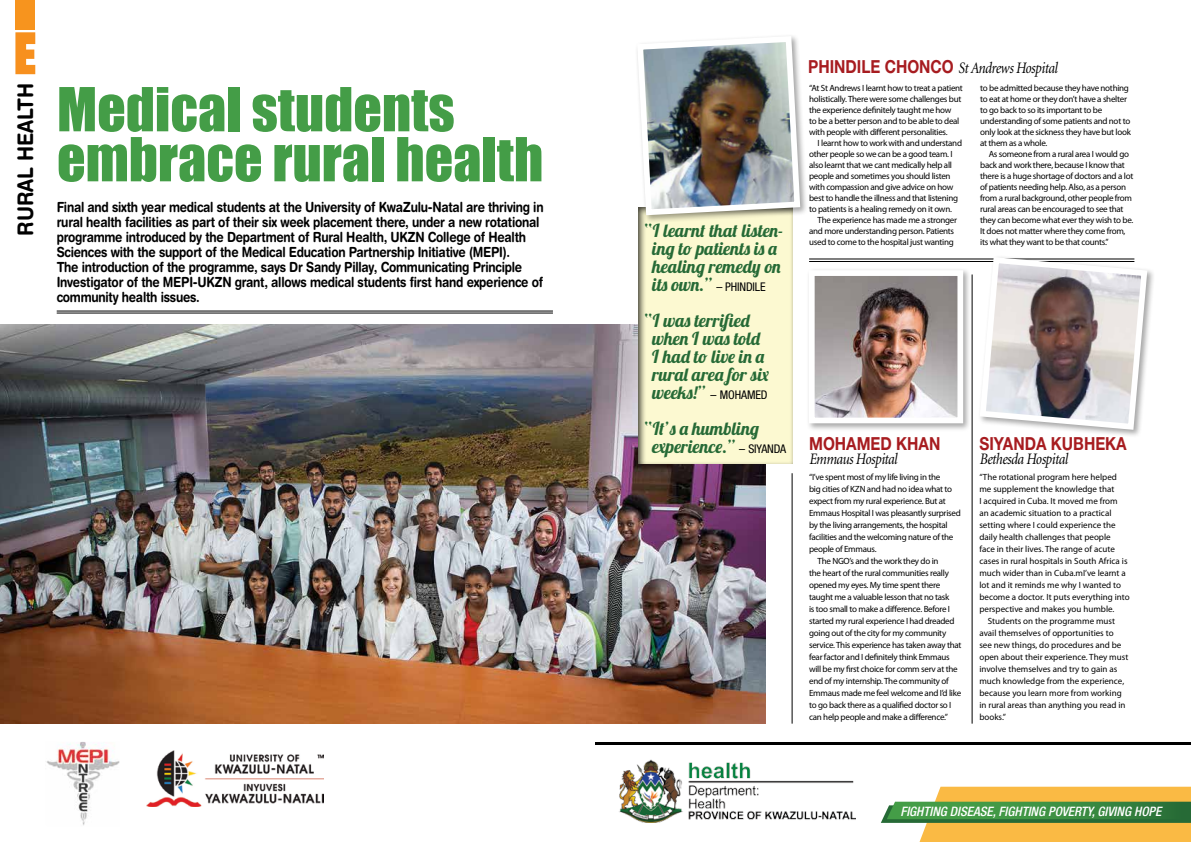
<style>
.page{position:relative;width:1191px;height:842px;background:#fff}
.page>*{position:absolute;margin:0;border:0;box-sizing:border-box;transform-origin:0 0}
.t1{font:56px/50px "Impact";color:#449d47}
.t2{font:700 21.5px "Helvetica Rounded";color:#000;scale:.9 1}
.t3{font:18px/18px "Lobster 1.4";color:#266a36}
.t4{font:18px/18px "Lobster 1.4";letter-spacing:.02em;color:#266a36;text-align:center}
.t5{font:700 18px "Helvetica Neue LT Std";color:#a71c20;scale:.85 1}
.t6{font:italic 16px "Minion";letter-spacing:-.03em;color:#000;scale:.85 1}
.t7{font:700 14px/15px "Helvetica Rounded";letter-spacing:-.02em;color:#000;scale:.85 1}
.t8{font:italic 500 condensed 13px "Helvetica Neue LT Std";color:#fff}
.t9{font:condensed 12px "Helvetica Neue LT Std";letter-spacing:-.01em;color:#000}
.t10{font:9px/11px "Myriad Pro";letter-spacing:-.03em;color:#000}
.t11{font:9px "Myriad Pro";color:#000}
.s1{font-family:"Lobster 1.4";font-stretch:normal;font-size:18px;color:#266a36}
.s2{font-family:"Helvetica Neue LT Std";font-stretch:condensed;font-size:12px;color:#000}
.s3{font-family:"Helvetica Neue LT Std";font-weight:700;font-style:normal;font-size:18px;color:#a71c20}
</style>
<div class="page">
<div style="left:15px;top:0;width:20px;height:29px;background:#f7941e"></div>
<svg style="left:15px;top:32px;width:20px;height:42px"></svg>
<hr style="left:595px;top:742px;width:596px;height:2px;background:#000">
<img style="left:612px;top:744px;width:243px;height:78px">
<svg style="left:881px;top:787px;width:310px;height:55px;background:#b1ad55"></svg>
<hr style="left:57px;top:311px;width:496px;height:1px;background:#000">
<hr style="left:57px;top:313px;width:496px;height:1px;background:#000">
<img style="left:46px;top:742px;width:73px;height:84px">
<img style="left:147px;top:750px;width:177px;height:57px">
<img style="left:0;top:324px;width:765px;height:400px">
<div style="left:806px;top:268px;width:165px;height:164px;background:#000;opacity:.35"></div>
<img style="left:816px;top:277px;width:140px;height:139px">
<div style="left:809px;top:270px;width:154px;height:153px;border:6px solid #fff"></div>
<div style="left:638px;top:207px;width:164px;height:258px;background:#000;opacity:.75"></div>
<hr style="left:792px;top:473px;width:1px;height:251px;background:#000">
<hr style="left:972px;top:274px;width:1px;height:450px;background:#000">
<hr style="left:809px;top:259px;width:325px;height:1px;background:#000">
<hr style="left:809px;top:261px;width:325px;height:1px;background:#000">
<div style="left:977px;top:255px;width:178px;height:183px;background:#000;opacity:.35"></div>
<svg style="left:976px;top:255px;width:174px;height:178px"></svg>
<div style="left:635px;top:34px;width:173px;height:189px;background:#000;opacity:.35"></div>
<img style="left:635px;top:34px;width:168px;height:184px">
<h2 class="t2" style="left:12px;top:236px;width:171px;rotate:-90deg">rural health</h2>
<h1 class="t1" style="left:57px;top:83px;width:488px">Medical students embrace rural health</h1>
<p class="t7" style="left:57px;top:199px;width:574px">Final and sixth year medical students at the University of KwaZulu-Natal are thriving in rural health facilities as part of their six week placement there, under a new rotational programme introduced by the Department of Rural Health, UKZN College of Health Sciences with the support of the Medical Education Partnership Initiative (MEPI).<br>The introduction of the programme, says Dr Sandy Pillay, Communicating Principle Investigator of the MEPI-UKZN grant, allows medical students first hand experience of community health issues.</p>
<h3 class="t4" style="left:643px;top:221px;width:141px">“I learnt that listen&shy;ing to patients is a healing remedy on</h3>
<h3 class="t9" style="left:652px;top:279px;width:115px"><span class="s1">its own.”</span> – PHINDILE</h3>
<h3 class="t3" style="left:652px;top:311px;width:118px;text-indent:-8px">“I was terrified when I was told<br>I had to live in a rural area for six</h3>
<h3 class="t9" style="left:652px;top:387px;width:117px"><span class="s1">weeks!”</span> – MOHAMED</h3>
<h3 class="t3" style="left:652px;top:419px;width:136px;text-indent:-8px">“It’s a humbling experience.” <span class="s2">– SIYANDA</span></h3>
<h3 class="t6" style="left:808px;top:60px;width:295px"><span class="s3">PHINDILE CHONCO</span> St Andrews Hospital</h3>
<p class="t10" style="left:809px;top:82px;width:155px">“At St Andrews I learnt how to treat a patient holistically. There were some challenges but the experience definitely taught me how<br>to be a better person and to be able to deal with people with different personalities.</p>
<p class="t10" style="left:809px;top:137px;width:154px;text-indent:9px">I learnt how to work with and understand other people so we can be a good team. I also learnt that we cant medically help all people and sometimes you should listen with compassion and give advice on how best to handle the illness and that listening to patients is a healing remedy on it own.</p>
<p class="t10" style="left:809px;top:214px;width:149px;text-indent:9px">The experience has made me a stronger and more understanding person. Patients used to come to the hospital just wanting</p>
<p class="t10" style="left:980px;top:82px;width:152px">to be admitted because they have nothing to eat at home or they don’t have a shelter to go back to so its important to be understanding of some patients and not to only look at the sickness they have but look at them as a whole.</p>
<p class="t10" style="left:980px;top:148px;width:155px;text-indent:9px">As someone from a rural area I would go back and work there, because I know that there is a huge shortage of doctors and a lot of patients needing help. Also, as a person from a rural background, other people from rural areas can be encouraged to see that they can become what ever they wish to be.<br>It does not matter where they come from, its what they want to be that counts.”</p>
<h3 class="t5" style="left:809px;top:432px;width:156px">MOHAMED KHAN</h3>
<h3 class="t6" style="left:809px;top:451px;width:105px">Emmaus Hospital</h3>
<p class="t10" style="left:809px;top:471px;width:133px">“I’ve spent most of my life living in the</p>
<p class="t10" style="left:809px;top:483px;width:145px">big cities of KZN and had no idea what to</p>
<p class="t10" style="left:809px;top:495px;width:138px">expect from my rural experience. But at</p>
<p class="t10" style="left:809px;top:507px;width:153px">Emmaus Hospital I was pleasantly surprised</p>
<p class="t10" style="left:809px;top:519px;width:140px">by the living arrangements, the hospital</p>
<p class="t10" style="left:809px;top:531px;width:146px">facilities and the welcoming nature of the</p>
<p class="t10" style="left:809px;top:543px;width:69px">people of Emmaus.</p>
<p class="t10" style="left:817px;top:555px;width:122px">The NGO’s and the work they do in</p>
<p class="t10" style="left:809px;top:567px;width:141px">the heart of the rural communities really</p>
<p class="t10" style="left:809px;top:579px;width:133px">opened my eyes. My time spent there</p>
<p class="t10" style="left:809px;top:591px;width:142px">taught me a valuable lesson that no task</p>
<p class="t10" style="left:809px;top:603px;width:142px">is too small to make a difference. Before I</p>
<p class="t10" style="left:809px;top:615px;width:147px">started my rural experience I had dreaded</p>
<p class="t10" style="left:809px;top:627px;width:139px">going out of the city for my community</p>
<p class="t10" style="left:809px;top:639px;width:154px">service. This experience has taken away that</p>
<p class="t10" style="left:809px;top:651px;width:142px">fear factor and I definitely think Emmaus</p>
<p class="t10" style="left:809px;top:663px;width:150px">will be my first choice for comm serv at the</p>
<p class="t10" style="left:809px;top:675px;width:141px">end of my internship. The community of</p>
<p class="t10" style="left:809px;top:687px;width:154px">Emmaus made me feel welcome and I’d like</p>
<p class="t10" style="left:809px;top:699px;width:144px">to go back there as a qualified doctor so I</p>
<p class="t10" style="left:809px;top:711px;width:140px">can help people and make a difference.”</p>
<h3 class="t5" style="left:979px;top:432px;width:175px">SIYANDA KUBHEKA</h3>
<h3 class="t6" style="left:979px;top:451px;width:105px">Bethesda Hospital</h3>
<p class="t11" style="left:979px;top:471px;width:139px">“The rotational program here helped</p>
<p class="t11" style="left:979px;top:483px;width:136px">me supplement the knowledge that</p>
<p class="t11" style="left:979px;top:495px;width:140px">I acquired in Cuba. It moved me from</p>
<p class="t11" style="left:979px;top:507px;width:134px">an academic situation to a practical</p>
<p class="t11" style="left:979px;top:519px;width:138px">setting where I could experience the</p>
<p class="t11" style="left:979px;top:531px;width:133px">daily health challenges that people</p>
<p class="t11" style="left:979px;top:543px;width:137px">face in their lives. The range of acute</p>
<p class="t11" style="left:979px;top:555px;width:150px">cases in rural hospitals in South Africa is</p>
<p class="t11" style="left:979px;top:567px;width:148px">much wider than in Cuba.mI’ve learnt a</p>
<p class="t11" style="left:979px;top:579px;width:143px">lot and it reminds me why I wanted to</p>
<p class="t11" style="left:979px;top:591px;width:152px">become a doctor. It puts everything into</p>
<p class="t11" style="left:979px;top:603px;width:136px">perspective and makes you humble.</p>
<p class="t11" style="left:988px;top:615px;width:129px">Students on the programme must</p>
<p class="t11" style="left:979px;top:627px;width:136px">avail themselves of opportunities to</p>
<p class="t11" style="left:979px;top:639px;width:144px">see new things, do procedures and be</p>
<p class="t11" style="left:979px;top:651px;width:150px">open about their experience. They must</p>
<p class="t11" style="left:979px;top:663px;width:140px">involve themselves and try to gain as</p>
<p class="t11" style="left:979px;top:675px;width:146px">much knowledge from the experience,</p>
<p class="t11" style="left:979px;top:687px;width:144px">because you learn more from working</p>
<p class="t11" style="left:979px;top:699px;width:148px">in rural areas than anything you read in</p>
<p class="t10" style="left:979px;top:711px;width:28px">books.”</p>
<h3 class="t8" style="left:900px;top:803px;width:262px">FIGHTING DISEASE, FIGHTING POVERTY, GIVING HOPE</h3>
</div>
